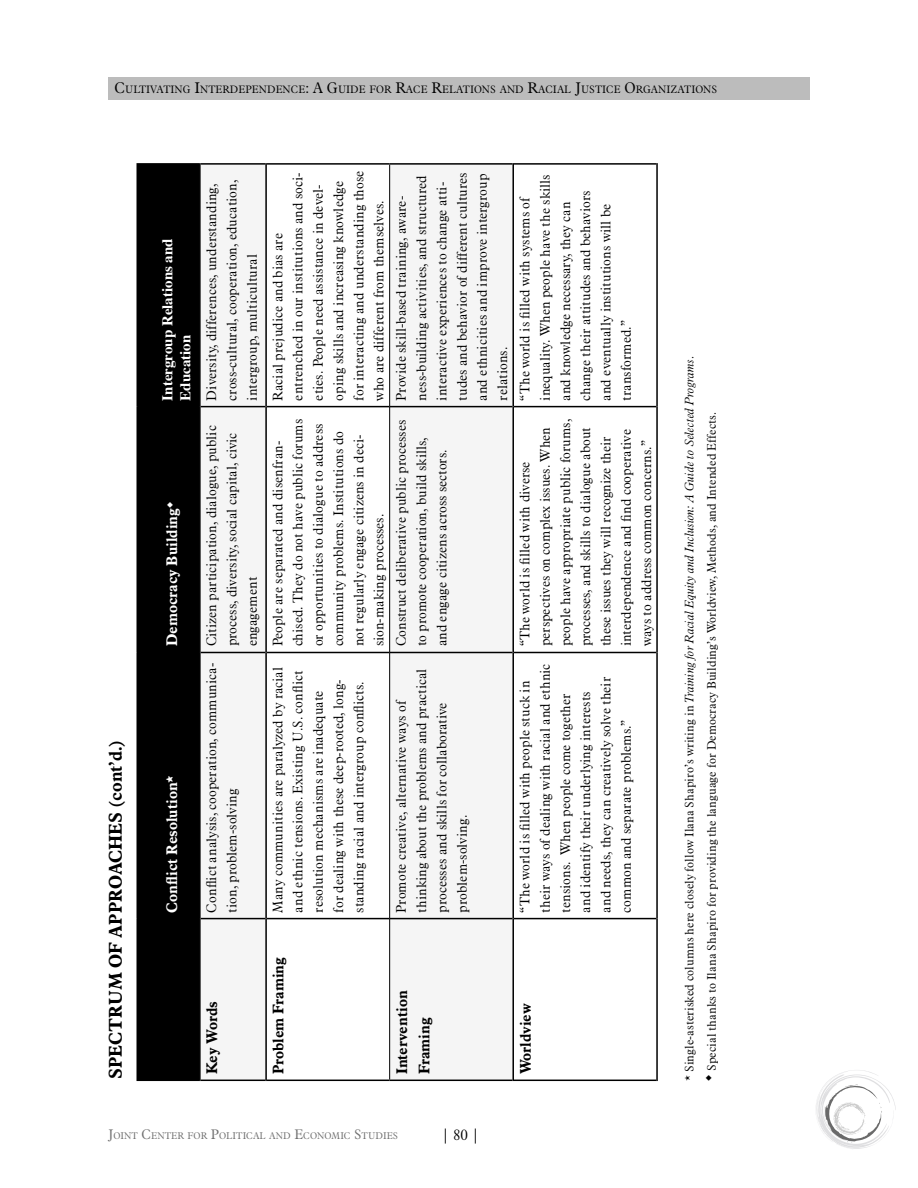
<style>
.page{position:relative;width:918px;height:1188px;background:#fff}
.page>*{position:absolute;margin:0;border:0;box-sizing:border-box;transform-origin:0 0}
.Head_2{font:700 18px "Aldine 721 BT";color:#000}
._1st_Paragraph_-_Subheaders{font:700 15px "Aldine 721 BT";color:#000}
._1st_Paragraph_-_Subheaders-2{font:700 15px "Aldine 721 BT";color:#fff}
.t1{font:700 15px/18px "Times";color:#fff}
.t2{font:300 15px "Aldine 721 BT";color:#000}
._1st_Paragraph_-_Subheaders-3{font:300 13.5px/20.2px "Aldine 721 BT";color:#000}
._1st_Paragraph_-_Subheaders-4{font:300 12px "Aldine 721 BT";color:#000}
.t3{font:300 10.5px "Aldine 721 BT";color:#000}
.t4{font:300 9.45px "Aldine 721 BT";color:#6f6f6f}
.s1{font-size:15px}
.s2{font-size:13.5px}
.s3{font-style:italic}
</style>
<div class="page">
<div style="left:108px;top:77px;width:702px;height:22px;background:#bcbcbc"></div>
<svg style="left:816px;top:1070px;width:80px;height:79px"></svg>
<div style="left:138px;top:165px;width:61px;height:915px;background:#000"></div>
<div style="left:137px;top:652px;width:63px;height:267px;background:#000"></div>
<svg style="left:201px;top:165px;width:311px;height:915px;fill:#f5f5f5"></svg>
<hr style="left:136px;top:919px;width:2px;height:162px;background:#000">
<hr style="left:138px;top:1080px;width:61px;height:1px;background:#000">
<hr style="left:136px;top:652px;width:2px;height:267px;background:#000">
<hr style="left:136px;top:407px;width:2px;height:245px;background:#000">
<hr style="left:136px;top:163px;width:2px;height:244px;background:#000">
<hr style="left:138px;top:406px;width:61px;height:1px;background:#000">
<hr style="left:138px;top:163px;width:61px;height:2px;background:#000">
<hr style="left:199px;top:919px;width:2px;height:162px;background:#000">
<hr style="left:201px;top:1080px;width:64px;height:1px;background:#000">
<hr style="left:199px;top:652px;width:2px;height:267px;background:#000">
<hr style="left:201px;top:918px;width:64px;height:1px;background:#000">
<hr style="left:199px;top:407px;width:2px;height:245px;background:#000">
<hr style="left:201px;top:652px;width:64px;height:1px;background:#000">
<hr style="left:199px;top:163px;width:2px;height:244px;background:#000">
<hr style="left:201px;top:406px;width:64px;height:1px;background:#000">
<hr style="left:201px;top:163px;width:64px;height:2px;background:#000">
<hr style="left:265px;top:919px;width:2px;height:162px;background:#000">
<hr style="left:267px;top:1080px;width:123px;height:1px;background:#000">
<hr style="left:265px;top:652px;width:2px;height:267px;background:#000">
<hr style="left:267px;top:918px;width:122px;height:1px;background:#000">
<hr style="left:265px;top:407px;width:2px;height:245px;background:#000">
<hr style="left:267px;top:652px;width:122px;height:1px;background:#000">
<hr style="left:265px;top:163px;width:2px;height:244px;background:#000">
<hr style="left:267px;top:406px;width:122px;height:1px;background:#000">
<hr style="left:267px;top:163px;width:123px;height:2px;background:#000">
<hr style="left:390px;top:1080px;width:122px;height:1px;background:#000">
<hr style="left:390px;top:918px;width:122px;height:1px;background:#000">
<hr style="left:390px;top:652px;width:122px;height:1px;background:#000">
<hr style="left:390px;top:406px;width:122px;height:1px;background:#000">
<hr style="left:390px;top:163px;width:122px;height:2px;background:#000">
<hr style="left:512px;top:919px;width:2px;height:162px;background:#000">
<hr style="left:514px;top:1080px;width:142px;height:1px;background:#000">
<hr style="left:512px;top:652px;width:2px;height:267px;background:#000">
<hr style="left:514px;top:918px;width:142px;height:1px;background:#000">
<hr style="left:512px;top:407px;width:2px;height:245px;background:#000">
<hr style="left:514px;top:652px;width:142px;height:1px;background:#000">
<hr style="left:512px;top:163px;width:2px;height:244px;background:#000">
<hr style="left:514px;top:406px;width:142px;height:1px;background:#000">
<hr style="left:514px;top:163px;width:142px;height:2px;background:#000">
<hr style="left:656px;top:919px;width:2px;height:162px;background:#000">
<hr style="left:656px;top:652px;width:2px;height:267px;background:#000">
<hr style="left:656px;top:407px;width:2px;height:245px;background:#000">
<hr style="left:656px;top:163px;width:2px;height:244px;background:#000">
<hr style="left:389px;top:919px;width:1px;height:161px;background:#000">
<hr style="left:389px;top:652px;width:1px;height:267px;background:#000">
<hr style="left:389px;top:407px;width:1px;height:245px;background:#000">
<hr style="left:389px;top:165px;width:1px;height:242px;background:#000">
<p class="t3" style="left:114px;top:83px;width:604px"><span class="s1">C</span>ULTIVATING <span class="s1">I</span>NTERDEPENDENCE<span class="s1">: A G</span>UIDE FOR <span class="s1">R</span>ACE <span class="s1">R</span>ELATIONS AND <span class="s1">R</span>ACIAL <span class="s1">J</span>USTICE <span class="s1">O</span>RGANIZATIONS</p>
<p class="Head_2" style="left:104px;top:1079px;width:340px;rotate:-90deg">SPECTRUM OF APPROACHES (cont’d.)</p>
<p class="t1" style="left:159px;top:401px;width:164px;rotate:-90deg">Intergroup Relations and<br>Education</p>
<p class="_1st_Paragraph_-_Subheaders-2" style="left:163px;top:646px;width:146px;rotate:-90deg">Democracy Building◆</p>
<p class="_1st_Paragraph_-_Subheaders-2" style="left:163px;top:913px;width:139px;rotate:-90deg">Conflict Resolution*</p>
<p class="_1st_Paragraph_-_Subheaders-3" style="left:201px;top:401px;width:222px;rotate:-90deg">Diversity, differences, understanding, cross-cultural, cooperation, education, intergroup, multicultural</p>
<p class="_1st_Paragraph_-_Subheaders-3" style="left:201px;top:646px;width:223px;rotate:-90deg">Citizen participation, dialogue, public process, diversity, social capital, civic engagement</p>
<p class="_1st_Paragraph_-_Subheaders-3" style="left:201px;top:913px;width:251px;rotate:-90deg">Conflict analysis, cooperation, communica&shy;tion, problem-solving</p>
<p class="_1st_Paragraph_-_Subheaders-3" style="left:267px;top:401px;width:231px;rotate:-90deg">Racial prejudice and bias are entrenched in our institutions and soci&shy;eties. People need assistance in devel&shy;oping skills and increasing knowledge for interacting and understanding those who are different from themselves.</p>
<p class="_1st_Paragraph_-_Subheaders-3" style="left:267px;top:646px;width:229px;rotate:-90deg">People are separated and disenfran&shy;chised. They do not have public forums or opportunities to dialogue to address community problems. Institutions do not regularly engage citizens in deci&shy;sion-making processes.</p>
<p class="_1st_Paragraph_-_Subheaders-3" style="left:267px;top:913px;width:247px;rotate:-90deg">Many communities are paralyzed by racial and ethnic tensions. Existing U.S. conflict resolution mechanisms are inadequate<br>for dealing with these deep-rooted, long&shy;standing racial and intergroup conflicts.</p>
<p class="_1st_Paragraph_-_Subheaders-3" style="left:391px;top:401px;width:230px;rotate:-90deg">Provide skill-based training, aware&shy;ness-building activities, and structured interactive experiences to change atti&shy;tudes and behavior of different cultures and ethnicities and improve intergroup relations.</p>
<p class="_1st_Paragraph_-_Subheaders-3" style="left:391px;top:646px;width:228px;rotate:-90deg">Construct deliberative public processes to promote cooperation, build skills, and engage citizens across sectors.</p>
<p class="_1st_Paragraph_-_Subheaders-3" style="left:391px;top:913px;width:245px;rotate:-90deg">Promote creative, alternative ways of thinking about the problems and practical processes and skills for collaborative problem-solving.</p>
<p class="_1st_Paragraph_-_Subheaders-3" style="left:515px;top:401px;width:228px;rotate:-90deg">“The world is filled with systems of inequality. When people have the skills and knowledge necessary, they can change their attitudes and behaviors and eventually institutions will be transformed.”</p>
<p class="_1st_Paragraph_-_Subheaders-3" style="left:515px;top:646px;width:229px;rotate:-90deg">“The world is filled with diverse perspectives on complex issues. When people have appropriate public forums, processes, and skills to dialogue about these issues they will recognize their interdependence and find cooperative ways to address common concerns.”</p>
<p class="_1st_Paragraph_-_Subheaders-3" style="left:515px;top:913px;width:251px;rotate:-90deg">“The world is filled with people stuck in their ways of dealing with racial and ethnic tensions. When people come together<br>and identify their underlying interests<br>and needs, they can creatively solve their common and separate problems.”</p>
<p class="_1st_Paragraph_-_Subheaders" style="left:203px;top:1074px;width:75px;rotate:-90deg">Key Words</p>
<p class="_1st_Paragraph_-_Subheaders" style="left:269px;top:1074px;width:119px;rotate:-90deg">Problem Framing</p>
<p class="_1st_Paragraph_-_Subheaders" style="left:393px;top:1074px;width:85px;rotate:-90deg">Intervention</p>
<p class="_1st_Paragraph_-_Subheaders" style="left:415px;top:1074px;width:58px;rotate:-90deg">Framing</p>
<p class="_1st_Paragraph_-_Subheaders" style="left:516px;top:1074px;width:72px;rotate:-90deg">Worldview</p>
<p class="t4" style="left:108px;top:1130px;width:292px"><span class="s2">J</span>OINT <span class="s2">C</span>ENTER FOR <span class="s2">P</span>OLITICAL AND <span class="s2">E</span>CONOMIC <span class="s2">S</span>TUDIES</p>
<p class="t2" style="left:442px;top:1126px;width:39px">| 80 |</p>
<p class="_1st_Paragraph_-_Subheaders-4" style="left:682px;top:1081px;width:726px;rotate:-90deg">* Single-asterisked columns here closely follow Ilana Shapiro’s writing in <span class="s3">Training for Racial Equity and Inclusion: A Guide to Selected Programs</span>.</p>
<p class="_1st_Paragraph_-_Subheaders-4" style="left:704px;top:1081px;width:670px;rotate:-90deg">◆ Special thanks to Ilana Shapiro for providing the language for Democracy Building’s Worldview, Methods, and Intended Effects.</p>
</div>
